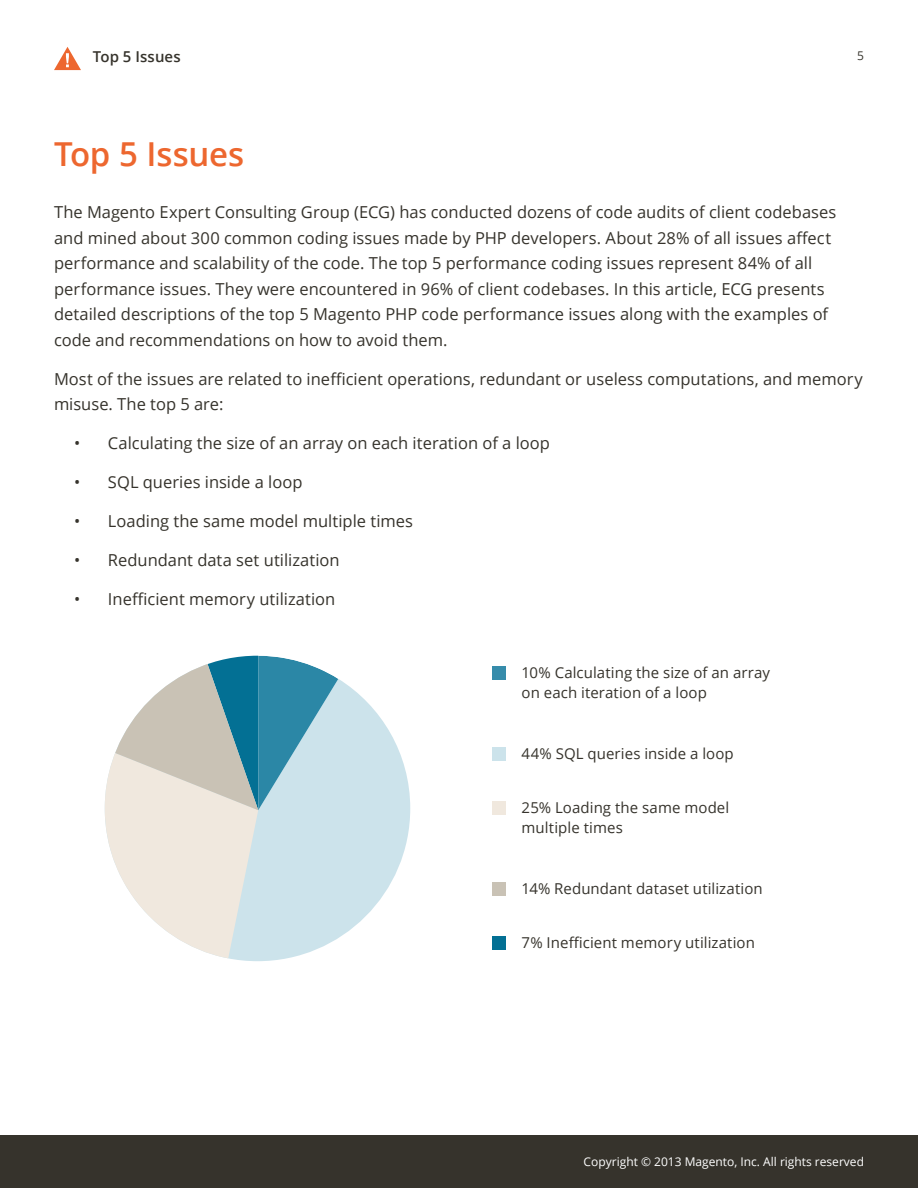
<style>
.page{position:relative;width:918px;height:1188px;background:#fff}
.page>*{position:absolute;margin:0;border:0;box-sizing:border-box;transform-origin:0 0}
.t1{font:600 33px "Open Sans";letter-spacing:-.005em;color:#ed672f}
.t2{font:16.5px/25.5px "Open Sans";color:#36332c}
.t3{font:15px/19.5px "Open Sans";letter-spacing:.005em;color:#36332c}
.t4{font:600 15px "Open Sans";letter-spacing:.005em;color:#36332c}
.t5{font:12px "Open Sans";color:#fff}
.t6{font:12px "Open Sans";color:#36332c}
</style>
<div class="page">
<div style="left:0;top:1135px;width:918px;height:53px;background:#36332c"></div>
<svg style="left:54px;top:47px;width:27px;height:23px"></svg>
<svg style="left:240px;top:679px;width:170px;height:282px;fill:#cce3eb"></svg>
<svg style="left:105px;top:656px;width:233px;height:304px"></svg>
<div style="left:492px;top:667px;width:14px;height:13px;background:#368cab"></div>
<div style="left:492px;top:748px;width:14px;height:13px;background:#cce3eb"></div>
<div style="left:492px;top:802px;width:14px;height:13px;background:#f0e8de"></div>
<div style="left:492px;top:883px;width:14px;height:13px;background:#c9c2b5"></div>
<div style="left:492px;top:937px;width:14px;height:13px;background:#037094"></div>
<p class="t4" style="left:93px;top:47px;width:89px">Top 5 Issues</p>
<p class="t6" style="left:857px;top:48px;width:8px">5</p>
<h1 class="t1" style="left:54px;top:131px;width:192px">Top 5 Issues</h1>
<p class="t2" style="left:54px;top:199px;width:784px">The Magento Expert Consulting Group (ECG) has conducted dozens of code audits of client codebases and mined about 300 common coding issues made by PHP developers. About 28% of all issues affect performance and scalability of the code. The top 5 performance coding issues represent 84% of all performance issues. They were encountered in 96% of client codebases. In this article, ECG presents detailed descriptions of the top 5 Magento PHP code performance issues along with the examples of code and recommendations on how to avoid them.</p>
<p class="t2" style="left:54px;top:365px;width:810px">Most of the issues are related to inefficient operations, redundant or useless computations, and memory misuse. The top 5 are:</p>
<p class="t2" style="left:74px;top:430px;width:477px">• Calculating the size of an array on each iteration of a loop</p>
<p class="t2" style="left:74px;top:469px;width:230px">• SQL queries inside a loop</p>
<p class="t2" style="left:74px;top:508px;width:340px">• Loading the same model multiple times</p>
<p class="t2" style="left:74px;top:547px;width:267px">• Redundant data set utilization</p>
<p class="t2" style="left:74px;top:586px;width:263px">• Inefficient memory utilization</p>
<p class="t3" style="left:522px;top:663px;width:250px">10% Calculating the size of an array on each iteration of a loop</p>
<p class="t3" style="left:522px;top:743px;width:214px">44% SQL queries inside a loop</p>
<p class="t3" style="left:522px;top:798px;width:209px">25% Loading the same model multiple times</p>
<p class="t3" style="left:522px;top:879px;width:243px">14% Redundant dataset utilization</p>
<p class="t3" style="left:522px;top:933px;width:235px">7% Inefficient memory utilization</p>
<p class="t5" style="left:584px;top:1153px;width:282px">Copyright © 2013 Magento, Inc. All rights reserved</p>
</div>
